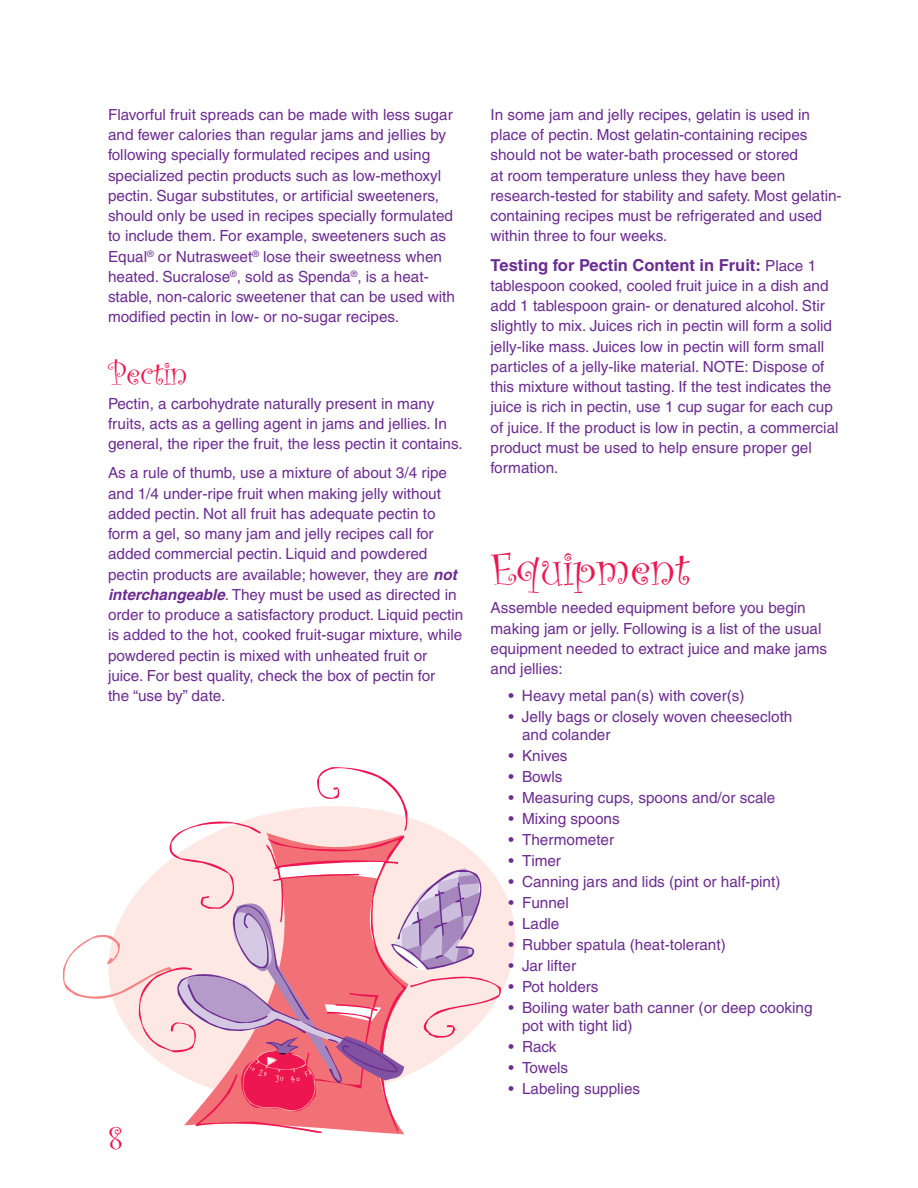
<style>
.page{position:relative;width:918px;height:1188px;background:#fff}
.page>*{position:absolute;margin:0;border:0;box-sizing:border-box;transform-origin:0 0}
.t1{font:48px "Curlz";color:#ed1650}
.t2{font:33px "Curlz";color:#ed1650}
.t3{font:700 16.5px "Helvetica";color:#6c2c91}
.t4{font:15.3px/20.2px "Helvetica";color:#6c2c91}
.s1{font-weight:700;font-style:italic}
.s2{font-weight:400;font-size:15.3px}
</style>
<div class="page">
<svg style="left:504px;top:892px;width:11px;height:94px"></svg>
<svg style="left:62px;top:767px;width:442px;height:366px"></svg>
<p class="t4" style="left:108px;top:104px;width:348px">Flavorful fruit spreads can be made with less sugar and fewer calories than regular jams and jellies by following specially formulated recipes and using specialized pectin products such as low-methoxyl pectin. Sugar substitutes, or artificial sweeteners, should only be used in recipes specially formulated to include them. For example, sweeteners such as Equal<sup>®</sup> or Nutrasweet<sup>®</sup> lose their sweetness when heated. Sucralose<sup>®</sup>, sold as Spenda<sup>®</sup>, is a heat&shy;stable, non-caloric sweetener that can be used with modified pectin in low- or no-sugar recipes.</p>
<h2 class="t2" style="left:108px;top:350px;width:81px">Pectin</h2>
<p class="t4" style="left:108px;top:393px;width:356px">Pectin, a carbohydrate naturally present in many fruits, acts as a gelling agent in jams and jellies. In general, the riper the fruit, the less pectin it contains.</p>
<p class="t4" style="left:108px;top:463px;width:357px">As a rule of thumb, use a mixture of about 3/4 ripe and 1/4 under-ripe fruit when making jelly without added pectin. Not all fruit has adequate pectin to form a gel, so many jam and jelly recipes call for added commercial pectin. Liquid and powdered pectin products are available; however, they are <span class="s1">not interchangeable</span>. They must be used as directed in order to produce a satisfactory product. Liquid pectin is added to the hot, cooked fruit-sugar mixture, while powdered pectin is mixed with unheated fruit or juice. For best quality, check the box of pectin for<br>the “use by” date.</p>
<h2 class="t2" style="left:108px;top:1115px;width:16px">8</h2>
<p class="t4" style="left:490px;top:104px;width:353px">In some jam and jelly recipes, gelatin is used in place of pectin. Most gelatin-containing recipes should not be water-bath processed or stored<br>at room temperature unless they have been research-tested for stability and safety. Most gelatin&shy;containing recipes must be refrigerated and used within three to four weeks.</p>
<p class="t3" style="left:490px;top:255px;width:327px">Testing for Pectin Content in Fruit: <span class="s2">Place 1</span></p>
<p class="t4" style="left:490px;top:275px;width:350px">tablespoon cooked, cooled fruit juice in a dish and add 1 tablespoon grain- or denatured alcohol. Stir slightly to mix. Juices rich in pectin will form a solid jelly-like mass. Juices low in pectin will form small particles of a jelly-like material. NOTE: Dispose of this mixture without tasting. If the test indicates the juice is rich in pectin, use 1 cup sugar for each cup of juice. If the product is low in pectin, a commercial product must be used to help ensure proper gel formation.</p>
<h1 class="t1" style="left:490px;top:535px;width:201px">Equipment</h1>
<p class="t4" style="left:490px;top:598px;width:338px">Assemble needed equipment before you begin making jam or jelly. Following is a list of the usual equipment needed to extract juice and make jams and jellies:</p>
<p class="t4" style="left:508px;top:686px;width:238px">• Heavy metal pan(s) with cover(s)</p>
<p class="t4" style="left:522px;top:708px;width:272px;line-height:18px;text-indent:-14px">• Jelly bags or closely woven cheesecloth and colander</p>
<p class="t4" style="left:509px;top:746px;width:61px">• Knives</p>
<p class="t4" style="left:509px;top:767px;width:56px">• Bowls</p>
<p class="t4" style="left:509px;top:788px;width:268px">• Measuring cups, spoons and/or scale</p>
<p class="t4" style="left:509px;top:809px;width:113px">• Mixing spoons</p>
<p class="t4" style="left:509px;top:830px;width:107px">• Thermometer</p>
<p class="t4" style="left:509px;top:851px;width:54px">• Timer</p>
<p class="t4" style="left:509px;top:872px;width:273px">• Canning jars and lids (pint or half-pint)</p>
<p class="t4" style="left:509px;top:893px;width:62px">• Funnel</p>
<p class="t4" style="left:509px;top:914px;width:52px">• Ladle</p>
<p class="t4" style="left:509px;top:935px;width:219px">• Rubber spatula (heat-tolerant)</p>
<p class="t4" style="left:509px;top:956px;width:69px">• Jar lifter</p>
<p class="t4" style="left:509px;top:977px;width:92px">• Pot holders</p>
<p class="t4" style="left:522px;top:999px;width:292px;line-height:17.9px;text-indent:-13px">• Boiling water bath canner (or deep cooking pot with tight lid)</p>
<p class="t4" style="left:509px;top:1037px;width:50px">• Rack</p>
<p class="t4" style="left:509px;top:1058px;width:61px">• Towels</p>
<p class="t4" style="left:509px;top:1079px;width:133px">• Labeling supplies</p>
</div>
